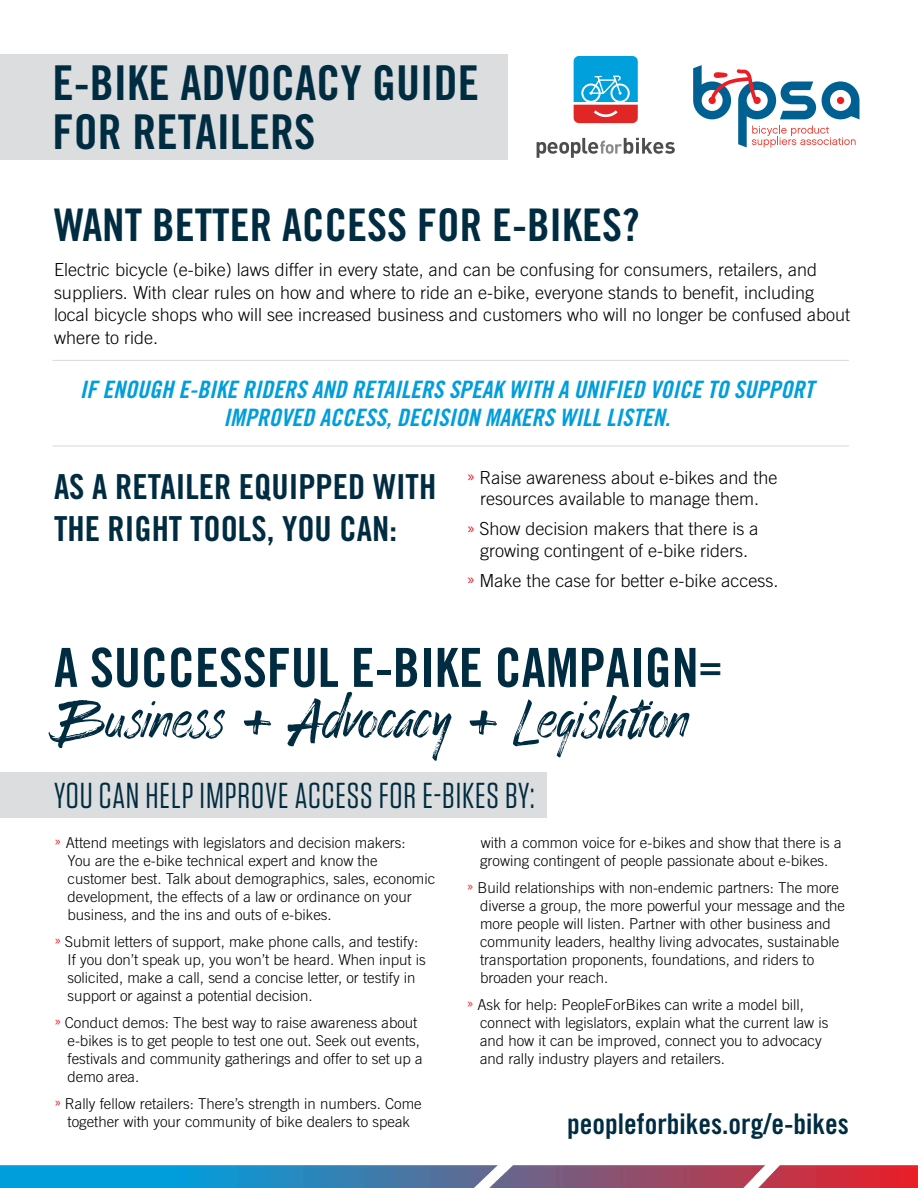
<style>
.page{position:relative;width:918px;height:1188px;background:#fff}
.page>*{position:absolute;margin:0;border:0;box-sizing:border-box;transform-origin:0 0}
.t1{font:54px "Enjoythe Ride";color:#002c41}
.t2{font:54px "Trade Gothic LT Std Bd Cn 20";color:#002c41}
.t3{font:48px/49.5px "Trade Gothic LT Std Bd Cn 20";color:#002c41}
.t4{font:45px "Trade Gothic LT Std Bd Cn 20";color:#002c41}
.t5{font:36px "Tungsten";letter-spacing:.025em;color:#002c41}
.t6{font:34.5px/42px "Trade Gothic LT Std Bd Cn 20";color:#002c41}
.t7{font:28.5px "Trade Gothic LT Std Bd Cn 20";color:#002c41}
.t8{font:24px/28.5px "Trade Gothic LT Std Bd Cn 20 Obl";color:#009edb;text-align:center}
.t9{font:300 18px/22.5px "Trade Gothic LT Std";color:#000;text-align:center}
.t10{font:300 15px/18px "Trade Gothic LT Std";color:#000}
.s1{font-family:"Trade Gothic LT Std Cn 18";font-weight:400;color:#ed1d24}
.s2{font-size:39px}
</style>
<div class="page">
<div style="left:0;top:772px;width:546px;height:46px;background:#dcddde"></div>
<div style="left:0;top:54px;width:508px;height:106px;background:#dcddde"></div>
<img style="left:0;top:1165px;width:918px;height:23px">
<svg style="left:537px;top:138px;width:138px;height:20px"></svg>
<svg style="left:574px;top:56px;width:64px;height:67px;background:#5e8fb3"></svg>
<svg style="left:693px;top:65px;width:167px;height:82px"></svg>
<div style="left:837px;top:97px;width:7px;height:7px;background:#ed1d24;border-radius:50%"></div>
<hr style="left:52px;top:445px;width:797px;height:2px;background:#dcddde">
<hr style="left:52px;top:360px;width:797px;height:1px;background:#dcddde">
<h2 class="t3" style="left:52px;top:57px;width:428px">E-BIKE ADVOCACY GUIDE<br>FOR RETAILERS</h2>
<h3 class="t4" style="left:54px;top:197px;width:587px">WANT BETTER ACCESS FOR E-BIKES?</h3>
<p class="t9" style="left:54px;top:259px;width:798px;text-align:left">Electric bicycle (e-bike) laws differ in every state, and can be confusing for consumers, retailers, and suppliers. With clear rules on how and where to ride an e-bike, everyone stands to benefit, including local bicycle shops who will see increased business and customers who will no longer be confused about where to ride.</p>
<h3 class="t8" style="left:80px;top:375px;width:735px">IF ENOUGH E-BIKE RIDERS AND RETAILERS SPEAK WITH A UNIFIED VOICE TO SUPPORT<br>IMPROVED ACCESS, DECISION MAKERS WILL LISTEN.</h3>
<h3 class="t6" style="left:54px;top:466px;width:384px">AS A RETAILER EQUIPPED WITH<br>THE RIGHT TOOLS, YOU CAN:</h3>
<p class="t9" style="left:467px;top:466px;width:313px;line-height:21.6px"><span class="s1">»</span> Raise awareness about e-bikes and the resources available to manage them.</p>
<p class="t9" style="left:467px;top:518px;width:294px;line-height:21.6px"><span class="s1">»</span> Show decision makers that there is a growing contingent of e-bike riders.</p>
<p class="t9" style="left:467px;top:569px;width:314px"><span class="s1">»</span> Make the case for better e-bike access.</p>
<h1 class="t2" style="left:54px;top:635px;width:670px">A SUCCESSFUL E-BIKE CAMPAIGN<span class="s2">=</span></h1>
<h1 class="t1" style="left:54px;top:687px;width:636px">Business + Advocacy + Legislation</h1>
<h3 class="t5" style="left:54px;top:777px;width:482px">YOU CAN HELP IMPROVE ACCESS FOR E-BIKES BY:</h3>
<p class="t10" style="left:68px;top:833px;width:369px;text-indent:-14px"><span class="s1">»</span> Attend meetings with legislators and decision makers:<br>You are the e-bike technical expert and know the customer best. Talk about demographics, sales, economic development, the effects of a law or ordinance on your business, and the ins and outs of e-bikes.</p>
<p class="t10" style="left:68px;top:932px;width:360px;text-indent:-14px"><span class="s1">»</span> Submit letters of support, make phone calls, and testify:<br>If you don’t speak up, you won’t be heard. When input is solicited, make a call, send a concise letter, or testify in support or against a potential decision.</p>
<p class="t10" style="left:68px;top:1013px;width:357px;text-indent:-14px"><span class="s1">»</span> Conduct demos: The best way to raise awareness about e-bikes is to get people to test one out. Seek out events, festivals and community gatherings and offer to set up a demo area.</p>
<p class="t10" style="left:54px;top:1094px;width:369px;text-align:center"><span class="s1">»</span> Rally fellow retailers: There’s strength in numbers. Come together with your community of bike dealers to speak</p>
<p class="t10" style="left:480px;top:833px;width:363px">with a common voice for e-bikes and show that there is a growing contingent of people passionate about e-bikes.</p>
<p class="t10" style="left:480px;top:878px;width:367px;text-indent:-13px"><span class="s1">»</span> Build relationships with non-endemic partners: The more diverse a group, the more powerful your message and the more people will listen. Partner with other business and community leaders, healthy living advocates, sustainable transportation proponents, foundations, and riders to broaden your reach.</p>
<p class="t10" style="left:480px;top:995px;width:350px;text-indent:-13px"><span class="s1">»</span> Ask for help: PeopleForBikes can write a model bill, connect with legislators, explain what the current law is and how it can be improved, connect you to advocacy and rally industry players and retailers.</p>
<h3 class="t7" style="left:567px;top:1106px;width:283px">peopleforbikes.org/e-bikes</h3>
</div>
